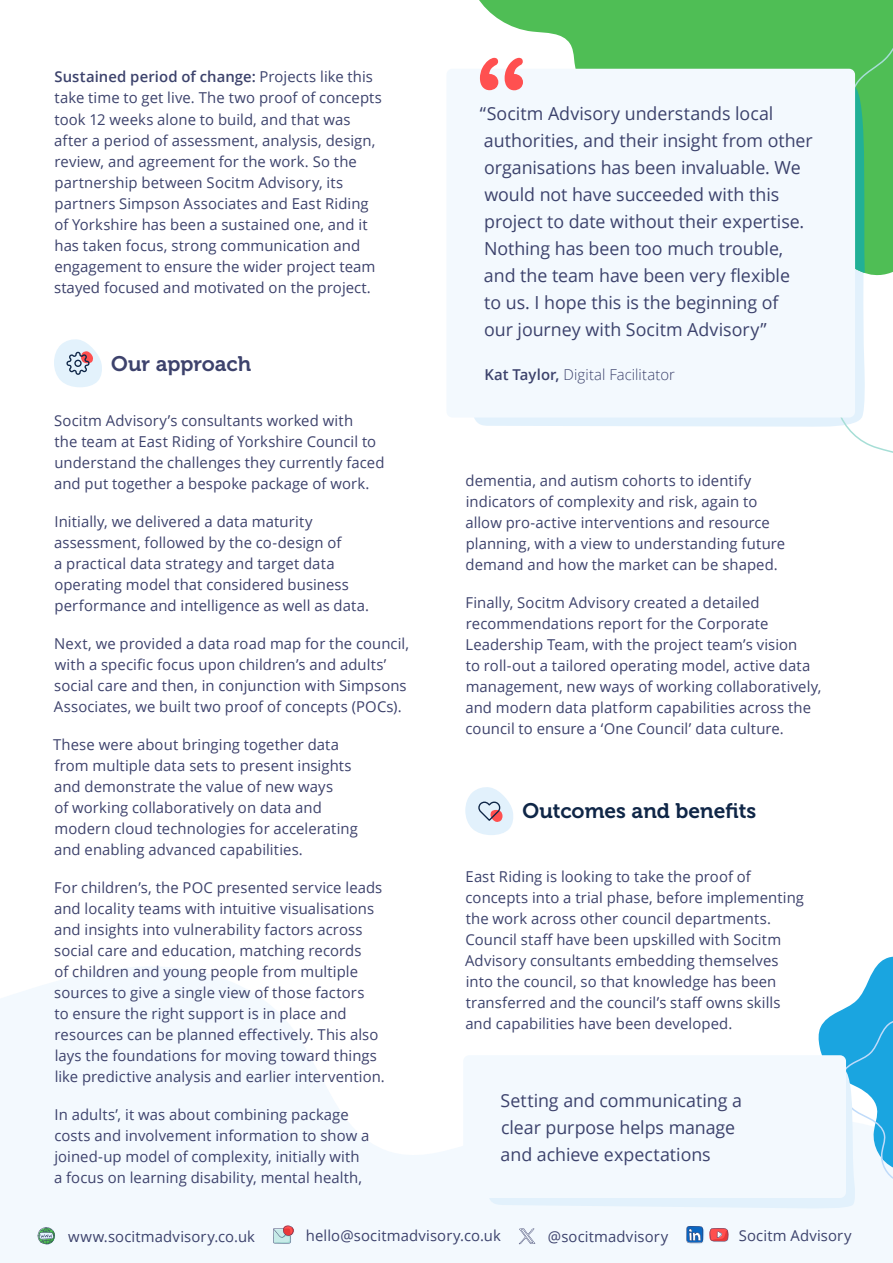
<style>
.page{position:relative;width:893px;height:1263px;background:#fff}
.page>*{position:absolute;margin:0;border:0;box-sizing:border-box;transform-origin:0 0}
.t1{font:21px "Museo 700";color:#0f2647}
.t2{font:21px "Museo 700";color:#3d426c}
.t3{font:18px/27px "Open Sans";letter-spacing:-.005em;color:#3c426c}
.t4{font:15px/21px "Open Sans";letter-spacing:.005em;color:#3d426c}
.t5{font:15px/21px "Open Sans";letter-spacing:.005em;color:#3c426c}
.t6{font:300 15px "Open Sans";letter-spacing:.005em;color:#3c426c}
.s1{font-weight:600}
.s2{color:#3d426c}
</style>
<div class="page">
<svg style="left:0;top:967px;width:893px;height:296px;fill:#f3f9fe"></svg>
<svg style="left:818px;top:956px;width:75px;height:226px"></svg>
<svg style="left:479px;top:0;width:268px;height:69px;fill:#4fbe55"></svg>
<svg style="left:747px;top:0;width:146px;height:453px"></svg>
<div style="left:446px;top:69px;width:409px;height:349px;background:#f3f9fe;border-radius:6px"></div>
<svg style="left:480px;top:58px;width:43px;height:32px"></svg>
<svg style="left:465px;top:787px;width:48px;height:48px"></svg>
<svg style="left:54px;top:339px;width:48px;height:48px"></svg>
<svg style="left:37px;top:1227px;width:19px;height:18px"></svg>
<svg style="left:273px;top:1224px;width:22px;height:20px"></svg>
<svg style="left:686px;top:1226px;width:43px;height:18px"></svg>
<svg style="left:519px;top:1228px;width:16px;height:17px"></svg>
<svg style="left:476px;top:1061px;width:381px;height:148px;fill:#e2f1fc"></svg>
<div style="left:463px;top:1055px;width:383px;height:143px;background:#f3f9fe;border-radius:6px"></div>
<p class="t5" style="left:54px;top:66px;width:329px"><span class="s1">Sustained period of change:</span> Projects like this take time to get live. The two proof of concepts took 12 weeks alone to build, and that was after a period of assessment, analysis, design, review, and agreement for the work. So the partnership between Socitm Advisory, its partners Simpson Associates and East Riding of Yorkshire has been a sustained one, and it has taken focus, strong communication <span class="s2">and engagement to ensure the wider project team stayed focused and motivated on the project.</span></p>
<h1 class="t2" style="left:111px;top:352px;width:141px">Our approach</h1>
<p class="t4" style="left:54px;top:410px;width:332px">Socitm Advisory’s consultants worked with<br>the team at East Riding of Yorkshire Council to understand the challenges they currently faced and put together a bespoke package of work.</p>
<p class="t4" style="left:54px;top:511px;width:316px">Initially, we delivered a data maturity assessment, followed by the co-design of<br>a practical data strategy and target data operating model that considered business performance and intelligence as well as data.</p>
<p class="t4" style="left:54px;top:633px;width:357px">Next, we provided a data road map for the council, with a specific focus upon children’s and adults’ social care and then, in conjunction with Simpsons Associates, we built two proof of concepts (POCs).</p>
<p class="t4" style="left:53px;top:734px;width:306px">These were about bringing together data from multiple data sets to present insights and demonstrate the value of new ways<br>of working collaboratively on data and modern cloud technologies for accelerating and enabling advanced capabilities.</p>
<p class="t4" style="left:54px;top:877px;width:332px">For children’s, the POC presented service leads and locality teams with intuitive visualisations and insights into vulnerability factors across social care and education, matching records<br>of children and young people from multiple sources to give a single view of those factors<br>to ensure the right support is in place and resources can be planned effectively. This also lays the foundations for moving toward things like predictive analysis and earlier intervention.</p>
<p class="t4" style="left:54px;top:1104px;width:317px">In adults’, it was about combining package costs and involvement information to show a joined-up model of complexity, initially with a focus on learning disability, mental health,</p>
<p class="t3" style="left:480px;top:100px;width:334px">“Socitm Advisory understands local authorities, and their insight from other organisations has been invaluable. We would not have succeeded with this project to date without their expertise.<br>Nothing has been too much trouble, and the team have been very flexible<br>to us. I hope this is the beginning of<br>our journey with Socitm Advisory”</p>
<p class="t6" style="left:484px;top:364px;width:192px"><span class="s1">Kat Taylor,</span> Digital Facilitator</p>
<p class="t4" style="left:465px;top:470px;width:321px">dementia, and autism cohorts to identify indicators of complexity and risk, again to allow pro-active interventions and resource planning, with a view to understanding future demand and how the market can be shaped.</p>
<p class="t4" style="left:465px;top:592px;width:358px">Finally, Socitm Advisory created a detailed recommendations report for the Corporate Leadership Team, with the project team’s vision<br>to roll-out a tailored operating model, active data management, new ways of working collaboratively, and modern data platform capabilities across the council to ensure a ‘One Council’ data culture.</p>
<h1 class="t1" style="left:522px;top:799px;width:235px">Outcomes and benefits</h1>
<p class="t5" style="left:465px;top:865px;width:340px">East Riding is looking to take the proof of concepts into a trial phase, before implementing the work across other council departments.<br>Council staff have been upskilled with Socitm Advisory consultants embedding themselves into the council, so that knowledge has been transferred and the council’s staff owns skills and capabilities have been developed.</p>
<p class="t3" style="left:501px;top:1086px;width:243px">Setting and communicating a clear purpose helps manage and achieve expectations</p>
<p class="t5" style="left:68px;top:1225px;width:188px">www.socitmadvisory.co.uk</p>
<p class="t5" style="left:306px;top:1224px;width:196px">hello@socitmadvisory.co.uk</p>
<p class="t5" style="left:548px;top:1225px;width:122px">@socitmadvisory</p>
<p class="t5" style="left:739px;top:1224px;width:114px">Socitm Advisory</p>
</div>
